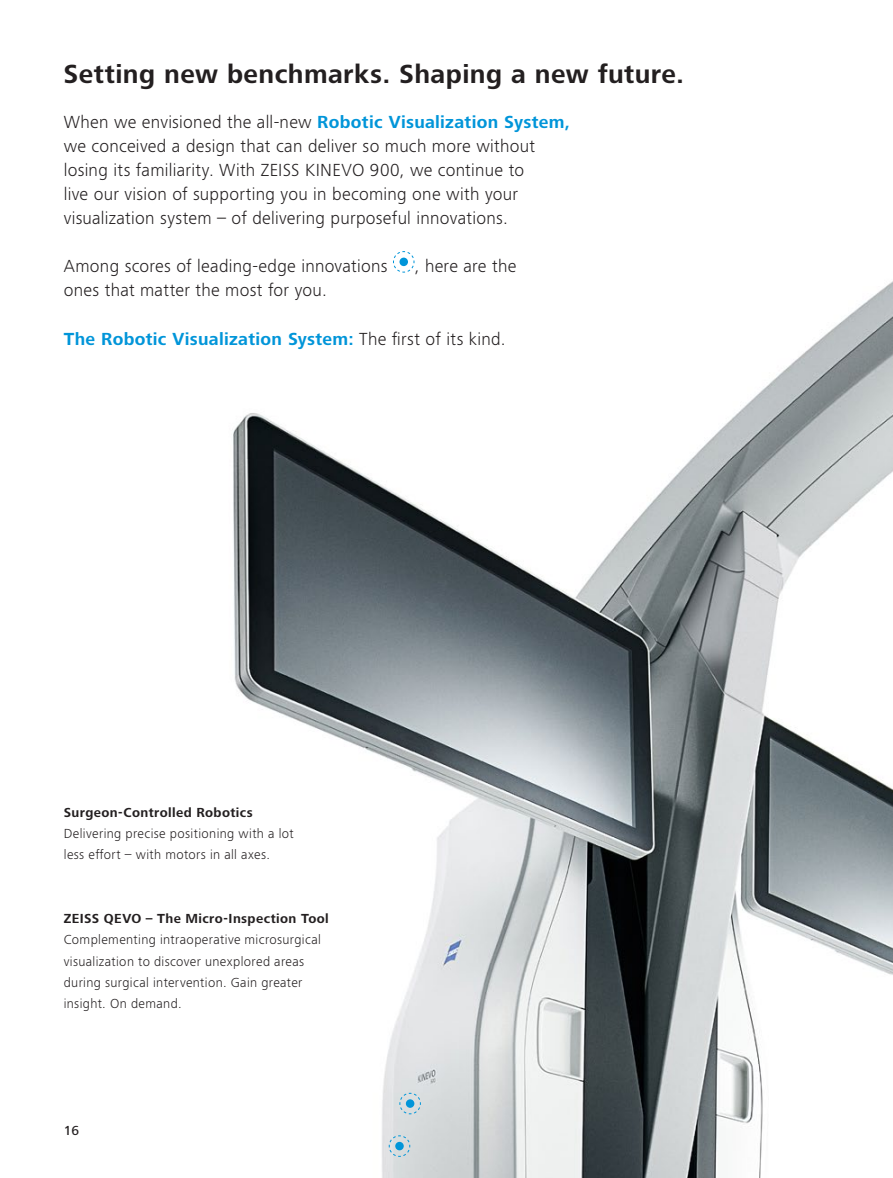
<style>
.page{position:relative;width:893px;height:1178px;background:#fff}
.page>*{position:absolute;margin:0;border:0;box-sizing:border-box;transform-origin:0 0}
.t1{font:700 27px "ZEISS Frutiger Next W1 G";letter-spacing:.015em;color:#231f20}
.t2{font:300 18px/24px "ZEISS Frutiger Next W1 G";letter-spacing:.015em;color:#231f20}
.t3{font:700 18px "ZEISS Frutiger Next W1 G";letter-spacing:.015em;color:#0095d9}
.t4{font:300 13.5px/21.1px "ZEISS Frutiger Next W1 G";letter-spacing:.025em;color:#231f20}
.t5{font:700 13.5px "ZEISS Frutiger Next W1 G";letter-spacing:.03em;color:#231f20}
.t6{font:500 13.5px "ZEISS Frutiger Next W1 G";color:#231f20}
.s1{font-weight:700;color:#0095d9}
.s2{font-weight:300;color:#231f20}
</style>
<div class="page">
<img style="left:233px;top:281px;width:660px;height:897px">
<svg style="left:399px;top:1092px;width:22px;height:22px"></svg>
<div style="left:406px;top:1099px;width:8px;height:9px;background:#0095d9;border-radius:50%"></div>
<svg style="left:388px;top:1135px;width:22px;height:22px"></svg>
<div style="left:395px;top:1142px;width:9px;height:8px;background:#0095d9;border-radius:50%"></div>
<svg style="left:393px;top:251px;width:22px;height:22px"></svg>
<div style="left:399px;top:258px;width:9px;height:8px;background:#0095d9;border-radius:50%"></div>
<h1 class="t1" style="left:64px;top:55px;width:622px">Setting new benchmarks. Shaping a new future.</h1>
<p class="t2" style="left:64px;top:110px;width:508px">When we envisioned the all-new <span class="s1">Robotic Visualization System, </span>we conceived a design that can deliver so much more without losing its familiarity. With ZEISS KINEVO 900, we continue to<br>live our vision of supporting you in becoming one with your visualization system – of delivering purposeful innovations.</p>
<p class="t2" style="left:64px;top:253px;width:325px">Among scores of leading-edge innovations</p>
<p class="t2" style="left:415px;top:254px;width:103px">, here are the</p>
<p class="t2" style="left:64px;top:278px;width:265px">ones that matter the most for you.</p>
<p class="t3" style="left:64px;top:326px;width:443px">The Robotic Visualization System: <span class="s2">The first of its kind.</span></p>
<p class="t5" style="left:64px;top:803px;width:190px">Surgeon-Controlled Robotics</p>
<p class="t4" style="left:64px;top:822px;width:231px">Delivering precise positioning with a lot less effort – with motors in all axes.</p>
<p class="t5" style="left:64px;top:909px;width:267px">ZEISS QEVO – The Micro-Inspection Tool</p>
<p class="t4" style="left:64px;top:928px;width:259px">Complementing intraoperative microsurgical visualization to discover unexplored areas during surgical intervention. Gain greater insight. On demand.</p>
<p class="t6" style="left:64px;top:1121px;width:17px">16</p>
</div>
